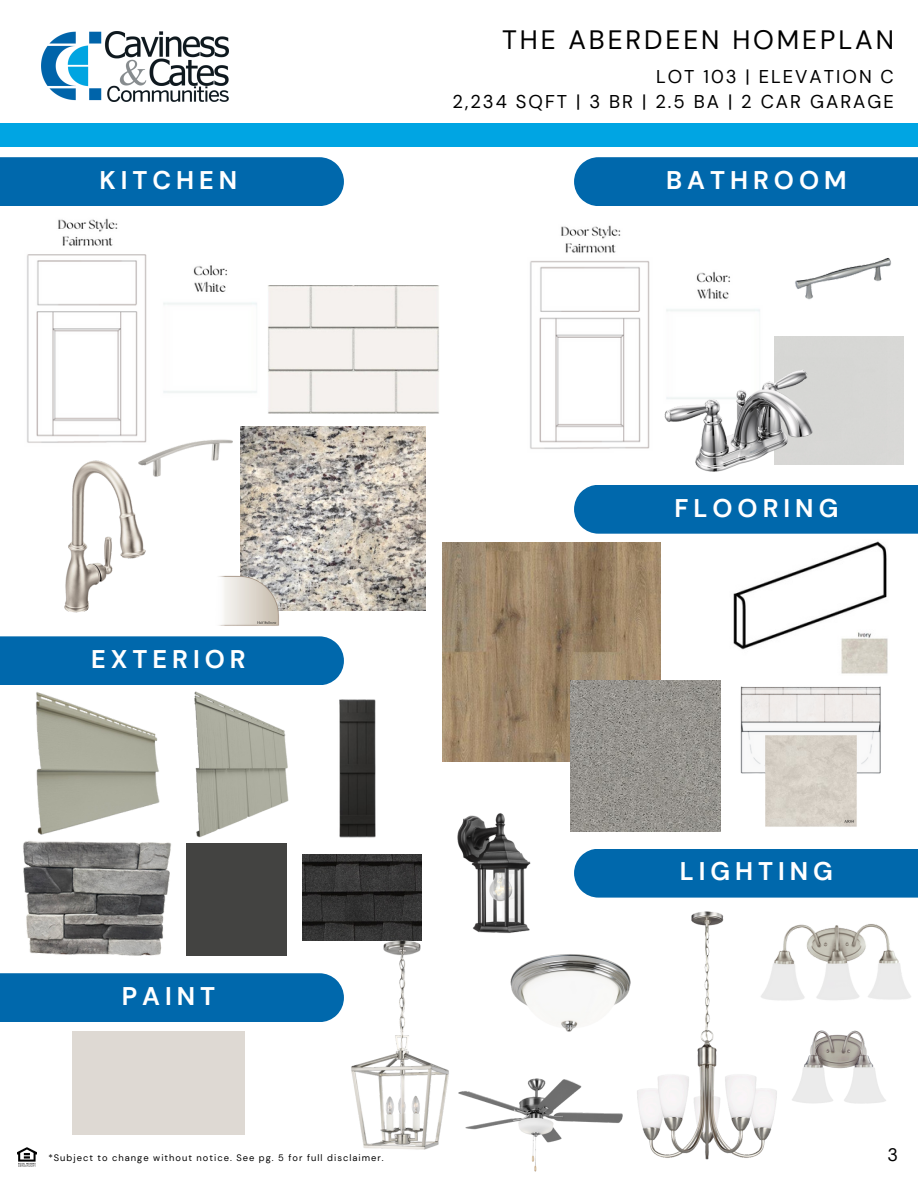
<style>
.page{position:relative;width:918px;height:1188px;background:#fff}
.page>*{position:absolute;margin:0;border:0;box-sizing:border-box;transform-origin:0 0}
.t1{font:26.55px "DM Sans";letter-spacing:.11em;color:#000}
.t2{font:700 25.5px "DM Sans";letter-spacing:.195em;color:#fff}
.t3{font:18.45px/25.2px "DM Sans";letter-spacing:.11em;color:#000;text-align:right}
.t4{font:18px "DM Sans";color:#000}
.t5{font:9.3px "DM Sans";letter-spacing:.11em;color:#000}
</style>
<div class="page">
<div style="left:0;top:124px;width:918px;height:23px;background:#00a5e3"></div>
<img style="left:41px;top:31px;width:188px;height:71px">
<img style="left:17px;top:1148px;width:20px;height:19px">
<div style="left:0;top:157px;width:344px;height:49px;background:#0068ac"></div>
<div style="left:574px;top:157px;width:344px;height:49px;background:#0068ac"></div>
<div style="left:574px;top:849px;width:344px;height:49px;background:#0068ac"></div>
<div style="left:574px;top:485px;width:344px;height:49px;background:#0068ac"></div>
<div style="left:0;top:636px;width:344px;height:49px;background:#0068ac"></div>
<img style="left:27px;top:218px;width:230px;height:236px">
<img style="left:530px;top:225px;width:230px;height:224px">
<img style="left:302px;top:855px;width:119px;height:85px">
<img style="left:339px;top:699px;width:37px;height:139px">
<div style="left:0;top:973px;width:344px;height:49px;background:#0068ac"></div>
<img style="left:27px;top:451px;width:119px;height:162px">
<img style="left:268px;top:286px;width:171px;height:128px">
<img style="left:135px;top:408px;width:101px;height:101px">
<img style="left:795px;top:258px;width:96px;height:42px">
<img style="left:664px;top:368px;width:155px;height:104px">
<img style="left:20px;top:873px;width:153px;height:101px">
<img style="left:491px;top:1087px;width:108px;height:85px">
<img style="left:241px;top:426px;width:184px;height:185px">
<img style="left:201px;top:555px;width:95px;height:82px">
<img style="left:23px;top:692px;width:148px;height:181px">
<img style="left:159px;top:691px;width:130px;height:153px">
<div style="left:186px;top:843px;width:100px;height:113px;background:#434341"></div>
<img style="left:442px;top:543px;width:218px;height:218px">
<img style="left:733px;top:541px;width:155px;height:133px">
<img style="left:740px;top:686px;width:141px;height:141px">
<img style="left:570px;top:680px;width:151px;height:151px">
<img style="left:816px;top:897px;width:96px;height:103px">
<img style="left:816px;top:993px;width:76px;height:111px">
<img style="left:599px;top:897px;width:217px;height:263px">
<img style="left:510px;top:900px;width:128px;height:187px">
<img style="left:457px;top:813px;width:96px;height:122px">
<img style="left:309px;top:920px;width:182px;height:230px">
<p class="t1" style="left:502px;top:23px;width:393px">THE ABERDEEN HOMEPLAN</p>
<h2 class="t3" style="left:453px;top:64px;width:443px">LOT 103 | ELEVATION C<br>2,234 SQFT | 3 BR | 2.5 BA | 2 CAR GARAGE</h2>
<h1 class="t2" style="left:100px;top:164px;width:139px">KITCHEN</h1>
<h1 class="t2" style="left:666px;top:164px;width:182px">BATHROOM</h1>
<p class="t2" style="left:91px;top:643px;width:156px">EXTERIOR</p>
<p class="t2" style="left:122px;top:980px;width:95px">PAINT</p>
<p class="t5" style="left:48px;top:1152px;width:337px">*Subject to change without notice. See pg. 5 for full disclaimer.</p>
<p class="t2" style="left:674px;top:491px;width:165px">FLOORING</p>
<p class="t2" style="left:680px;top:855px;width:155px">LIGHTING</p>
<h3 class="t4" style="left:888px;top:1144px;width:12px">3</h3>
</div>
